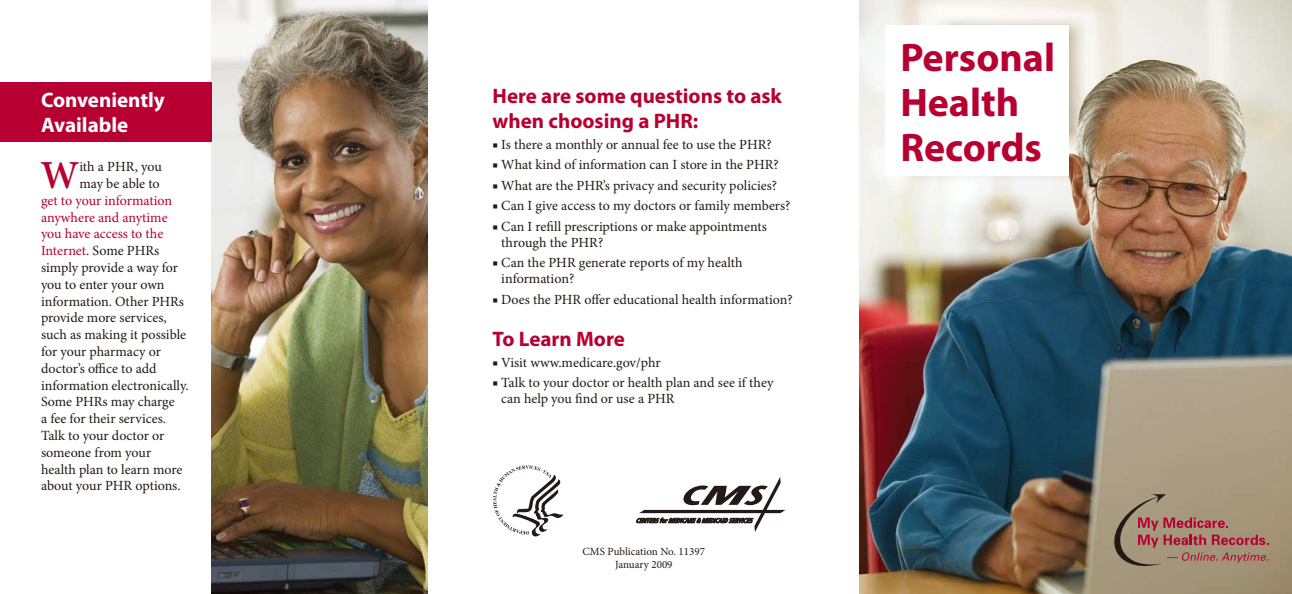
<style>
.page{position:relative;width:1292px;height:594px;background:#fff}
.page>*{position:absolute;margin:0;border:0;box-sizing:border-box;transform-origin:0 0}
.t1{font:700 40px/45px "Myriad Pro";color:#b70031}
.t2{font:600 39.8px "Minion Pro";color:#b70031}
.t3{font:700 21px/25.2px "Myriad Pro";color:#b70031}
.t4{font:700 21px/25.2px "Myriad Pro";color:#fff}
.t5{font:14px/16px "Minion Pro";letter-spacing:-.005em;color:#231916}
.t6{font:14px "Minion Pro";letter-spacing:-.005em;color:#b70031}
.t7{font:11px/13.2px "Minion Pro";color:#231916;text-align:center}
.s1{color:#b70031}
</style>
<div class="page">
<img style="left:860px;top:0;width:432px;height:594px">
<div style="left:885px;top:25px;width:183px;height:151px;background:#fff"></div>
<svg style="left:1108px;top:494px;width:160px;height:75px;background:#a28370"></svg>
<img style="left:212px;top:0;width:215px;height:594px">
<div style="left:0;top:82px;width:212px;height:60px;background:#b70031"></div>
<svg style="left:493px;top:465px;width:70px;height:72px"></svg>
<svg style="left:636px;top:477px;width:149px;height:55px"></svg>
<h2 class="t4" style="left:41px;top:86px;width:125px">Conveniently<br>Available</h2>
<p class="t2" style="left:40px;top:148px;width:40px">W</p>
<p class="t5" style="left:79px;top:159px;width:84px">ith a PHR, you</p>
<p class="t5" style="left:79px;top:176px;width:82px">may be able to</p>
<p class="t6" style="left:41px;top:191px;width:133px">get to your information</p>
<p class="t6" style="left:41px;top:208px;width:128px">anywhere and anytime</p>
<p class="t6" style="left:41px;top:225px;width:124px">you have access to the</p>
<p class="t5" style="left:41px;top:243px;width:120px"><span class="s1">Internet</span>. Some PHRs</p>
<p class="t5" style="left:41px;top:260px;width:138px">simply provide a way for</p>
<p class="t5" style="left:41px;top:276px;width:125px">you to enter your own</p>
<p class="t5" style="left:41px;top:293px;width:145px">information. Other PHRs</p>
<p class="t5" style="left:41px;top:310px;width:127px">provide more services,</p>
<p class="t5" style="left:41px;top:327px;width:147px">such as making it possible</p>
<p class="t5" style="left:41px;top:344px;width:121px">for your pharmacy or</p>
<p class="t5" style="left:41px;top:360px;width:117px">doctor’s office to add</p>
<p class="t5" style="left:41px;top:377px;width:149px">information electronically.</p>
<p class="t5" style="left:41px;top:394px;width:135px">Some PHRs may charge</p>
<p class="t5" style="left:41px;top:411px;width:126px">a fee for their services.</p>
<p class="t5" style="left:41px;top:428px;width:125px">Talk to your doctor or</p>
<p class="t5" style="left:41px;top:444px;width:112px">someone from your</p>
<p class="t5" style="left:41px;top:461px;width:143px">health plan to learn more</p>
<p class="t5" style="left:41px;top:478px;width:141px">about your PHR options.</p>
<h2 class="t3" style="left:492px;top:83px;width:291px">Here are some questions to ask when choosing a PHR:</h2>
<p class="t5" style="left:492px;top:136px;width:281px">■ Is there a monthly or annual fee to use the PHR?</p>
<p class="t5" style="left:492px;top:157px;width:288px">■ What kind of information can I store in the PHR?</p>
<p class="t5" style="left:492px;top:177px;width:286px">■ What are the PHR’s privacy and security policies?</p>
<p class="t5" style="left:492px;top:198px;width:299px">■ Can I give access to my doctors or family members?</p>
<p class="t5" style="left:501px;top:218px;width:267px;text-indent:-9px">■ Can I refill prescriptions or make appointments through the PHR?</p>
<p class="t5" style="left:501px;top:255px;width:243px;text-indent:-9px">■ Can the PHR generate reports of my health information?</p>
<p class="t5" style="left:492px;top:291px;width:302px">■ Does the PHR offer educational health information?</p>
<h2 class="t3" style="left:492px;top:326px;width:134px">To Learn More</h2>
<p class="t5" style="left:492px;top:354px;width:169px">■ Visit www.medicare.gov/phr</p>
<p class="t5" style="left:501px;top:375px;width:274px;text-indent:-9px">■ Talk to your doctor or health plan and see if they can help you find or use a PHR</p>
<p class="t7" style="left:582px;top:545px;width:124px">CMS Publication No. 11397<br>January 2009</p>
<h1 class="t1" style="left:900px;top:34px;width:156px">Personal<br>Health<br>Records</h1>
</div>
